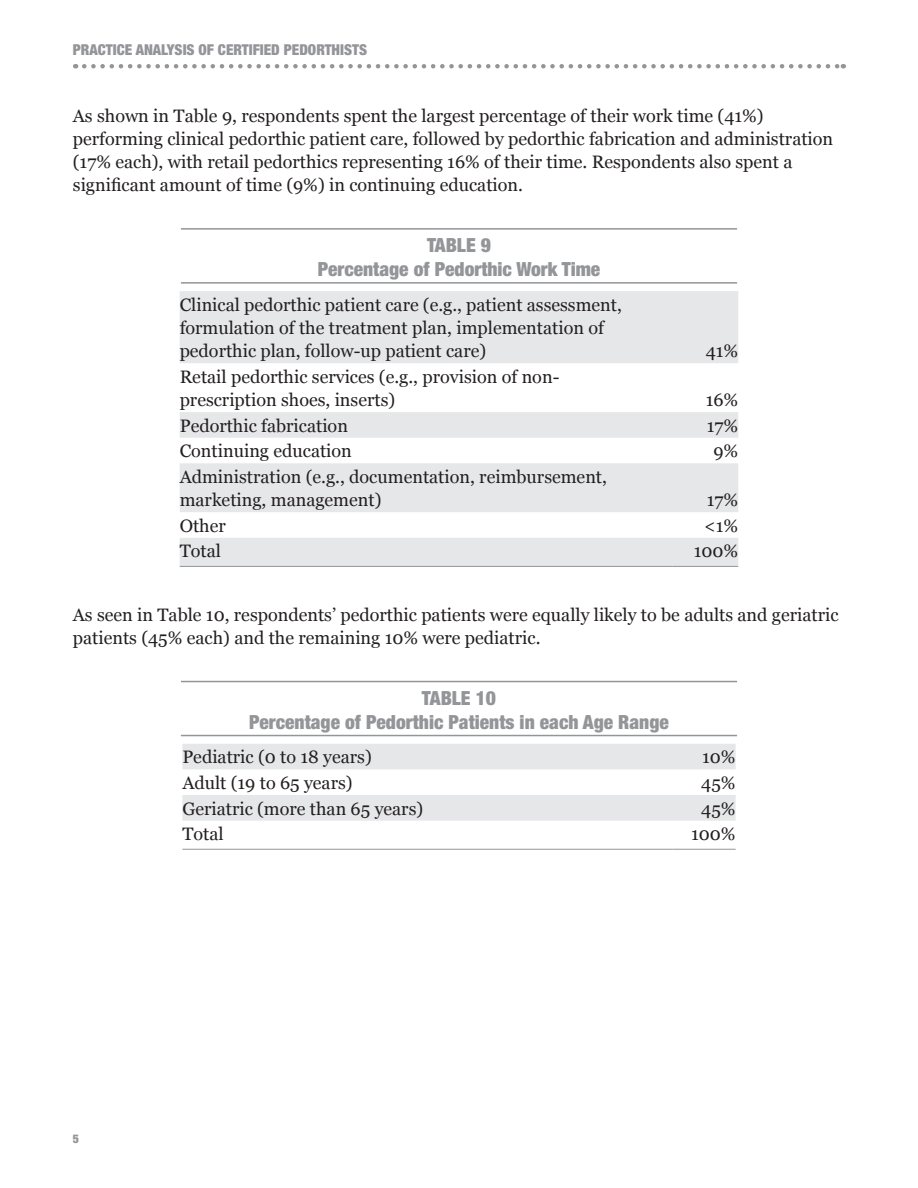
<style>
.page{position:relative;width:918px;height:1188px;background:#fff}
.page>*{position:absolute;margin:0;border:0;box-sizing:border-box;transform-origin:0 0}
.t1{font:900 condensed 19.5px/24px "Helvetica Neue LT Std";color:#939598;text-align:center}
.t2{font:18px/23.2px "Georgia";color:#231f20}
.t3{font:900 condensed 15px "Helvetica Neue LT Std";color:#939598}
.t4{font:900 condensed 12px "Helvetica Neue LT Std";color:#939598}
</style>
<div class="page">
<svg style="left:84px;top:64px;width:760px;height:4px"></svg>
<hr style="left:181px;top:228px;width:556px;height:2px;background:#939598">
<hr style="left:181px;top:282px;width:556px;height:2px;background:#939598">
<hr style="left:181px;top:681px;width:556px;height:1px;background:#939598">
<hr style="left:181px;top:735px;width:556px;height:1px;background:#939598">
<svg style="left:180px;top:291px;width:558px;height:275px;fill:#e6e7e9"></svg>
<hr style="left:180px;top:566px;width:442px;height:1px;background:#939598">
<hr style="left:622px;top:566px;width:51px;height:1px;background:#939598">
<hr style="left:673px;top:566px;width:65px;height:1px;background:#939598">
<svg style="left:182px;top:744px;width:554px;height:77px"></svg>
<hr style="left:182px;top:849px;width:242px;height:1px;background:#939598">
<hr style="left:424px;top:849px;width:249px;height:1px;background:#939598">
<hr style="left:673px;top:849px;width:63px;height:1px;background:#939598">
<p class="t3" style="left:73px;top:40px;width:296px">PRACTICE ANALYSIS OF CERTIFIED PEDORTHISTS</p>
<p class="t2" style="left:73px;top:103px;width:762px">As shown in Table 9, respondents spent the largest percentage of their work time (41%) performing clinical pedorthic patient care, followed by pedorthic fabrication and administration (17% each), with retail pedorthics representing 16% of their time. Respondents also spent a significant amount of time (9%) in continuing education.</p>
<p class="t1" style="left:318px;top:233px;width:284px">TABLE 9<br>Percentage of Pedorthic Work Time</p>
<p class="t2" style="left:180px;top:292px;width:444px">Clinical pedorthic patient care (e.g., patient assessment, formulation of the treatment plan, implementation of pedorthic plan, follow-up patient care)</p>
<p class="t2" style="left:180px;top:364px;width:381px">Retail pedorthic services (e.g., provision of non&shy;prescription shoes, inserts)</p>
<p class="t2" style="left:706px;top:339px;width:34px">41%</p>
<p class="t2" style="left:706px;top:388px;width:34px">16%</p>
<p class="t2" style="left:180px;top:413px;width:170px">Pedorthic fabrication</p>
<p class="t2" style="left:707px;top:413px;width:33px">17%</p>
<p class="t2" style="left:180px;top:439px;width:174px">Continuing education</p>
<p class="t2" style="left:713px;top:439px;width:26px">9%</p>
<p class="t2" style="left:180px;top:464px;width:429px">Administration (e.g., documentation, reimbursement, marketing, management)</p>
<p class="t2" style="left:707px;top:488px;width:33px">17%</p>
<p class="t2" style="left:180px;top:513px;width:48px">Other</p>
<p class="t2" style="left:704px;top:513px;width:36px">&lt;1%</p>
<p class="t2" style="left:180px;top:539px;width:43px">Total</p>
<p class="t2" style="left:694px;top:539px;width:46px">100%</p>
<p class="t2" style="left:73px;top:602px;width:767px">As seen in Table 10, respondents’ pedorthic patients were equally likely to be adults and geriatric patients (45% each) and the remaining 10% were pediatric.</p>
<p class="t1" style="left:249px;top:686px;width:421px">TABLE 10<br>Percentage of Pedorthic Patients in each Age Range</p>
<p class="t2" style="left:182px;top:745px;width:191px">Pediatric (0 to 18 years)</p>
<p class="t2" style="left:702px;top:745px;width:35px">10%</p>
<p class="t2" style="left:182px;top:770px;width:172px">Adult (19 to 65 years)</p>
<p class="t2" style="left:701px;top:770px;width:36px">45%</p>
<p class="t2" style="left:182px;top:796px;width:242px">Geriatric (more than 65 years)</p>
<p class="t2" style="left:701px;top:796px;width:36px">45%</p>
<p class="t2" style="left:182px;top:822px;width:43px">Total</p>
<p class="t2" style="left:691px;top:822px;width:46px">100%</p>
<p class="t4" style="left:73px;top:1131px;width:8px">5</p>
</div>
